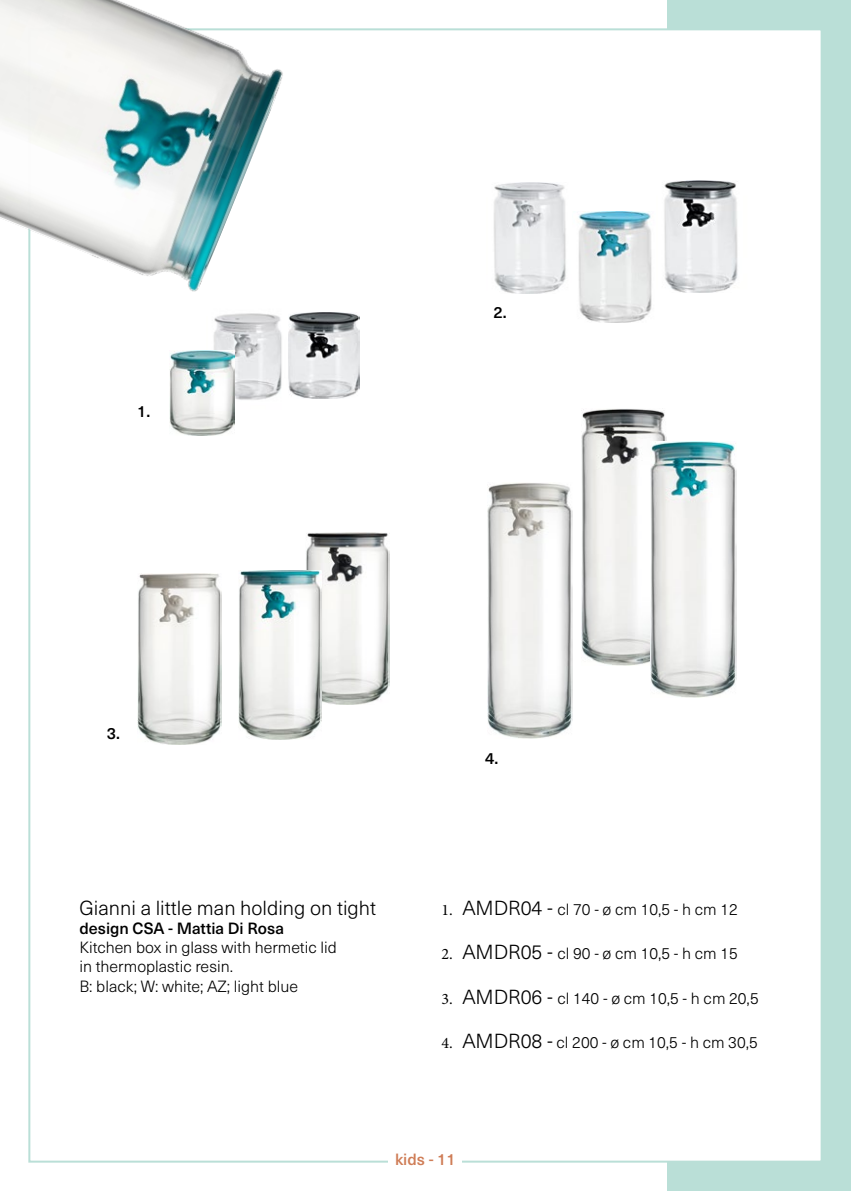
<style>
.page{position:relative;width:851px;height:1191px;background:#fff}
.page>*{position:absolute;margin:0;border:0;box-sizing:border-box;transform-origin:0 0}
.t1{font:300 20px "Neue Haas Unica W1 G";color:#000}
.t2{font:300 16px/19.2px "Neue Haas Unica W1 G";color:#000}
.t3{font:500 16px "Neue Haas Unica W1 G";color:#000}
.t4{font:500 16px "Neue Haas Unica W1 G";color:#cf7d57}
.s1{font-family:"Minion Pro";font-weight:400}
.s2{font-size:20px}
</style>
<div class="page">
<div style="left:667px;top:0;width:183px;height:1191px;background:#badfd7"></div>
<div style="left:28px;top:28px;width:794px;height:1134px;background:#fff;border:2px solid #badfd7"></div>
<img style="left:306px;top:533px;width:83px;height:171px">
<img style="left:213px;top:313px;width:69px;height:87px">
<img style="left:169px;top:350px;width:66px;height:85px">
<img style="left:578px;top:211px;width:74px;height:111px">
<img style="left:494px;top:183px;width:72px;height:111px">
<img style="left:289px;top:312px;width:70px;height:87px">
<img style="left:664px;top:181px;width:74px;height:111px">
<img style="left:238px;top:570px;width:83px;height:170px">
<img style="left:137px;top:573px;width:84px;height:171px">
<img style="left:581px;top:409px;width:85px;height:256px">
<img style="left:650px;top:441px;width:86px;height:256px">
<img style="left:487px;top:483px;width:85px;height:255px">
<img style="left:0;top:0;width:289px;height:301px">
<div style="left:388px;top:1152px;width:74px;height:17px;background:#fff"></div>
<p class="t3" style="left:137px;top:399px;width:15px">1.</p>
<p class="t3" style="left:493px;top:301px;width:15px">2.</p>
<p class="t3" style="left:107px;top:721px;width:15px">3.</p>
<p class="t3" style="left:485px;top:746px;width:15px">4.</p>
<p class="t1" style="left:79px;top:893px;width:298px">Gianni a little man holding on tight</p>
<p class="t3" style="left:79px;top:916px;width:206px">design CSA - Mattia Di Rosa</p>
<p class="t2" style="left:79px;top:937px;width:259px">Kitchen box in glass with hermetic lid in thermoplastic resin.<br>B: black; W: white; AZ; light blue</p>
<p class="t2" style="left:441px;top:898px;width:298px"><span class="s1">1.</span> <span class="s2">AMDR04 -</span> cl 70 - ø cm 10,5 - h cm 12</p>
<p class="t2" style="left:441px;top:943px;width:298px"><span class="s1">2.</span> <span class="s2">AMDR05 -</span> cl 90 - ø cm 10,5 - h cm 15</p>
<p class="t2" style="left:441px;top:987px;width:318px"><span class="s1">3.</span> <span class="s2">AMDR06 -</span> cl 140 - ø cm 10,5 - h cm 20,5</p>
<p class="t2" style="left:441px;top:1032px;width:318px"><span class="s1">4.</span> <span class="s2">AMDR08 -</span> cl 200 - ø cm 10,5 - h cm 30,5</p>
<p class="t4" style="left:395px;top:1147px;width:62px">kids - 11</p>
</div>
